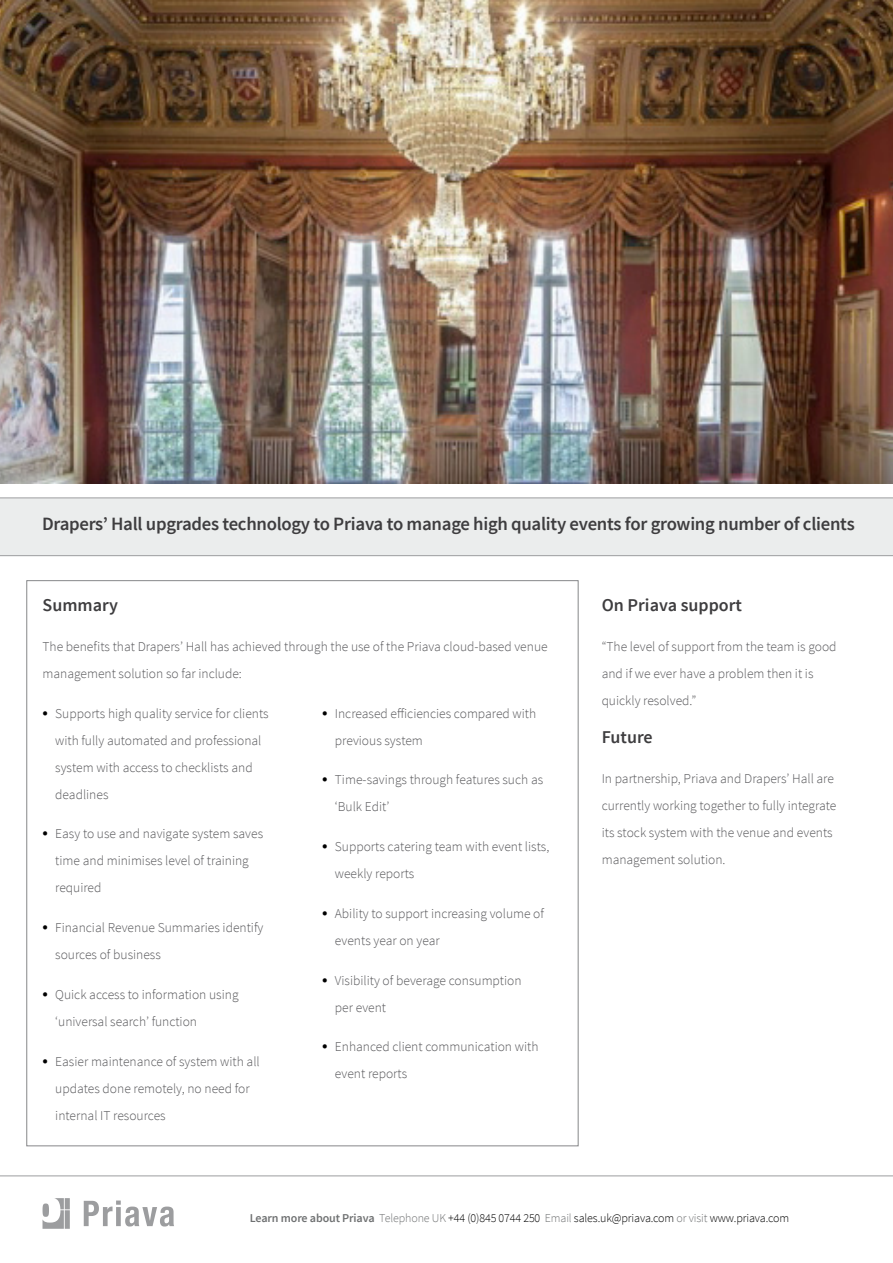
<style>
.page{position:relative;width:893px;height:1263px;background:#fff}
.page>*{position:absolute;margin:0;border:0;box-sizing:border-box;transform-origin:0 0}
.t1{font:600 18.75px "Source Sans Pro";letter-spacing:-.015em;color:#3e3d3f}
.t2{font:600 18px "Source Sans Pro";color:#3e3d3f}
.t3{font:300 13.5px/27px "Source Sans Pro";color:#57575a}
.t4{font:300 12px "Source Sans Pro";letter-spacing:-.01em;color:#000}
.s1{font-weight:400;font-size:18px;color:#000}
.s2{font-weight:600;color:#6f7172}
.s3{color:#6f7172}
</style>
<div class="page">
<hr style="left:0;top:1175px;width:893px;height:1px;background:#9c9d9f">
<svg style="left:43px;top:1198px;width:27px;height:31px"></svg>
<svg style="left:84px;top:1200px;width:90px;height:26px"></svg>
<img style="left:0;top:0;width:893px;height:484px">
<div style="left:0;top:498px;width:893px;height:57px;background:#ebeded"></div>
<hr style="left:0;top:497px;width:893px;height:1px;background:#9c9d9f">
<hr style="left:0;top:555px;width:893px;height:1px;background:#9c9d9f">
<p class="t1" style="left:42px;top:512px;width:814px">Drapers’ Hall upgrades technology to Priava to manage high quality events for growing number of clients</p>
<p class="t2" style="left:43px;top:594px;width:77px">Summary</p>
<p class="t3" style="left:43px;top:633px;width:507px">The benefits that Drapers’ Hall has achieved through the use of the Priava cloud-based venue management solution so far include:</p>
<p class="t3" style="left:55px;top:700px;width:215px;text-indent:-13px"><span class="s1">•</span> Supports high quality service for clients with fully automated and professional system with access to checklists and deadlines</p>
<p class="t3" style="left:55px;top:820px;width:209px;text-indent:-13px"><span class="s1">•</span> Easy to use and navigate system saves time and minimises level of training required</p>
<p class="t3" style="left:55px;top:914px;width:210px;text-indent:-13px"><span class="s1">•</span> Financial Revenue Summaries identify sources of business</p>
<p class="t3" style="left:55px;top:981px;width:185px;text-indent:-13px"><span class="s1">•</span> Quick access to information using ‘universal search’ function</p>
<p class="t3" style="left:55px;top:1048px;width:206px;text-indent:-13px"><span class="s1">•</span> Easier maintenance of system with all updates done remotely, no need for internal IT resources</p>
<p class="t3" style="left:335px;top:700px;width:203px;text-indent:-13px"><span class="s1">•</span> Increased efficiencies compared with previous system</p>
<p class="t3" style="left:335px;top:766px;width:210px;text-indent:-13px"><span class="s1">•</span> Time-savings through features such as ‘Bulk Edit’</p>
<p class="t3" style="left:335px;top:833px;width:216px;text-indent:-13px"><span class="s1">•</span> Supports catering team with event lists, weekly reports</p>
<p class="t3" style="left:335px;top:900px;width:211px;text-indent:-13px"><span class="s1">•</span> Ability to support increasing volume of events year on year</p>
<p class="t3" style="left:335px;top:967px;width:188px;text-indent:-13px"><span class="s1">•</span> Visibility of beverage consumption per event</p>
<p class="t3" style="left:335px;top:1033px;width:205px;text-indent:-13px"><span class="s1">•</span> Enhanced client communication with event reports</p>
<p class="t2" style="left:602px;top:594px;width:142px">On Priava support</p>
<p class="t3" style="left:602px;top:633px;width:236px">“The level of support from the team is good and if we ever have a problem then it is quickly resolved.”</p>
<p class="t2" style="left:602px;top:726px;width:52px">Future</p>
<p class="t3" style="left:602px;top:765px;width:236px">In partnership, Priava and Drapers’ Hall are currently working together to fully integrate its stock system with the venue and events management solution.</p>
<p class="t4" style="left:250px;top:1211px;width:541px"><span class="s2">Learn more about Priava</span> <span class="s3">Telephone UK</span> +44 (0)845 0744 250 <span class="s3">Email</span> sales.uk@priava.com <span class="s3">or visit</span> www.priava.com</p>
</div>
